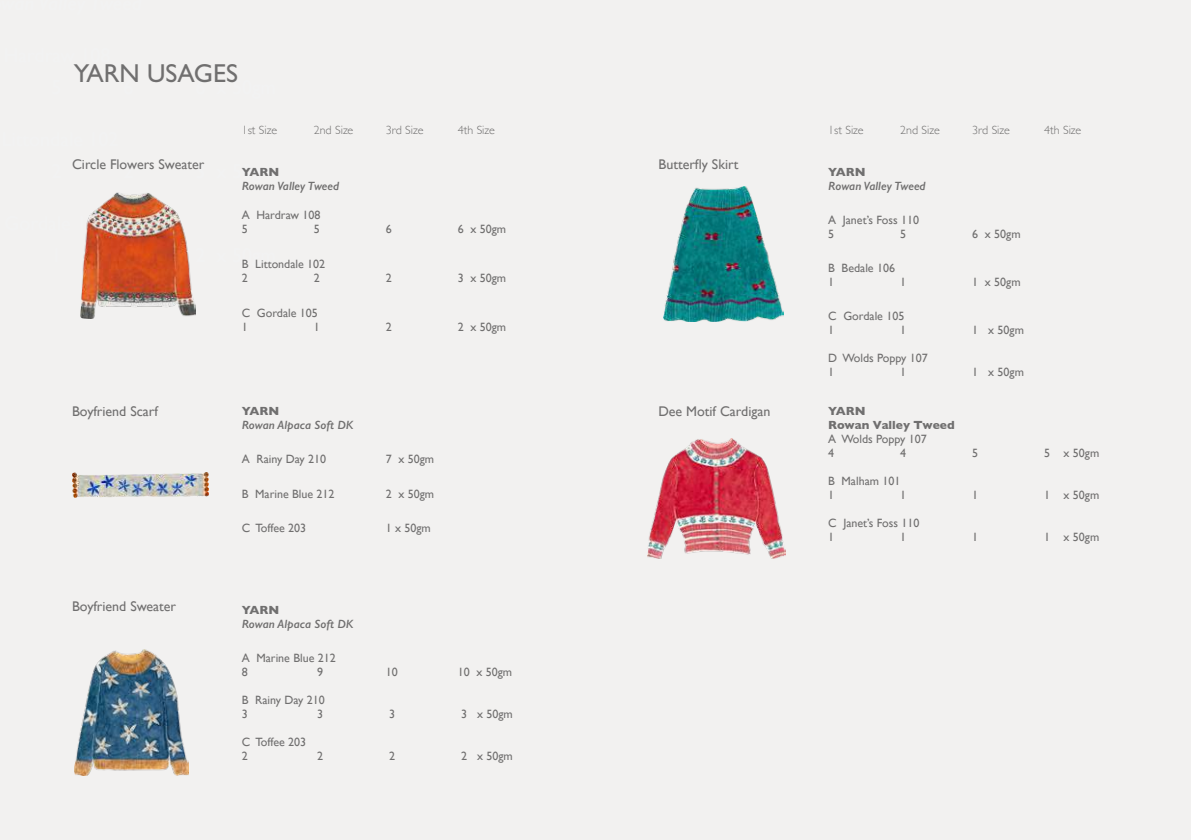
<style>
.page{position:relative;width:1191px;height:840px;background:#fff}
.page>*{position:absolute;margin:0;border:0;box-sizing:border-box;transform-origin:0 0}
.t1{font:26px "Gill Sans Std";color:#706f6f}
.t2{font:20px "Gill Sans";color:#706f6f}
.t3{font:14px "Gill Sans";color:#706f6f}
.t4{font:12px/14px "Gill Sans";color:#706f6f}
.t5{font:italic 600 12px "Gill Sans";color:#706f6f}
.t6{font:300 12px "Gill Sans";color:#706f6f}
.t7{font:700 12px/14px "Gill Sans";color:#706f6f}
</style>
<div class="page">
<div style="left:0;top:0;width:1191px;height:839px;background:#f2f1f0"></div>
<img style="left:81px;top:192px;width:114px;height:126px">
<img style="left:72px;top:472px;width:136px;height:25px">
<img style="left:75px;top:648px;width:114px;height:127px">
<img style="left:663px;top:187px;width:120px;height:135px">
<img style="left:647px;top:438px;width:138px;height:120px">
<h1 class="t1" style="left:74px;top:58px;width:166px">YARN USAGES</h1>
<p class="t6" style="left:242px;top:121px;width:37px">1st Size</p>
<p class="t6" style="left:314px;top:121px;width:41px">2nd Size</p>
<p class="t6" style="left:386px;top:121px;width:39px">3rd Size</p>
<p class="t6" style="left:458px;top:121px;width:39px">4th Size</p>
<p class="t6" style="left:828px;top:121px;width:37px">1st Size</p>
<p class="t6" style="left:900px;top:121px;width:41px">2nd Size</p>
<p class="t6" style="left:972px;top:121px;width:39px">3rd Size</p>
<p class="t6" style="left:1044px;top:121px;width:39px">4th Size</p>
<p class="t3" style="left:72px;top:156px;width:134px">Circle Flowers Sweater</p>
<p class="t3" style="left:658px;top:156px;width:82px">Butterfly Skirt</p>
<h2 class="t2" style="left:123px;top:159px;width:11px">2</h2>
<h2 class="t2" style="left:195px;top:159px;width:82px">3 x 50gm</h2>
<p class="t7" style="left:242px;top:164px;width:39px">YARN</p>
<p class="t5" style="left:242px;top:179px;width:99px">Rowan Valley Tweed</p>
<p class="t4" style="left:242px;top:207px;width:80px">A Hardraw 108<br>5</p>
<p class="t4" style="left:314px;top:222px;width:7px">5</p>
<p class="t4" style="left:386px;top:222px;width:7px">6</p>
<p class="t4" style="left:458px;top:222px;width:50px">6 x 50gm</p>
<p class="t4" style="left:242px;top:256px;width:85px">B Littondale 102<br>2</p>
<p class="t4" style="left:314px;top:271px;width:7px">2</p>
<p class="t4" style="left:386px;top:271px;width:7px">2</p>
<p class="t4" style="left:458px;top:271px;width:50px">3 x 50gm</p>
<p class="t4" style="left:242px;top:305px;width:78px">C Gordale 105<br>1</p>
<p class="t4" style="left:314px;top:320px;width:7px">1</p>
<p class="t4" style="left:386px;top:320px;width:7px">2</p>
<p class="t4" style="left:458px;top:320px;width:50px">2 x 50gm</p>
<p class="t3" style="left:72px;top:403px;width:87px">Boyfriend Scarf</p>
<p class="t3" style="left:658px;top:403px;width:113px">Dee Motif Cardigan</p>
<p class="t7" style="left:242px;top:403px;width:39px">YARN</p>
<p class="t5" style="left:242px;top:417px;width:113px">Rowan Alpaca Soft DK</p>
<p class="t4" style="left:242px;top:452px;width:86px">A Rainy Day 210</p>
<p class="t4" style="left:386px;top:452px;width:50px">7 x 50gm</p>
<p class="t4" style="left:242px;top:486px;width:94px">B Marine Blue 212</p>
<p class="t4" style="left:386px;top:486px;width:50px">2 x 50gm</p>
<p class="t4" style="left:242px;top:520px;width:66px">C Toffee 203</p>
<p class="t4" style="left:386px;top:520px;width:47px">1 x 50gm</p>
<p class="t3" style="left:72px;top:598px;width:106px">Boyfriend Sweater</p>
<p class="t7" style="left:242px;top:602px;width:39px">YARN</p>
<p class="t5" style="left:242px;top:616px;width:113px">Rowan Alpaca Soft DK</p>
<p class="t4" style="left:242px;top:650px;width:96px">A Marine Blue 212<br>8</p>
<p class="t4" style="left:317px;top:664px;width:7px">9</p>
<p class="t4" style="left:386px;top:664px;width:13px">10</p>
<p class="t4" style="left:458px;top:664px;width:56px">10 x 50gm</p>
<p class="t4" style="left:242px;top:692px;width:85px">B Rainy Day 210<br>3</p>
<p class="t4" style="left:317px;top:706px;width:7px">3</p>
<p class="t4" style="left:389px;top:706px;width:7px">3</p>
<p class="t4" style="left:461px;top:706px;width:53px">3 x 50gm</p>
<p class="t4" style="left:242px;top:734px;width:66px">C Toffee 203<br>2</p>
<p class="t4" style="left:317px;top:748px;width:7px">2</p>
<p class="t4" style="left:389px;top:748px;width:7px">2</p>
<p class="t4" style="left:461px;top:748px;width:53px">2 x 50gm</p>
<p class="t7" style="left:828px;top:164px;width:39px">YARN</p>
<p class="t5" style="left:828px;top:178px;width:99px">Rowan Valley Tweed</p>
<p class="t4" style="left:828px;top:212px;width:92px">A Janet’s Foss 110<br>5</p>
<p class="t4" style="left:900px;top:226px;width:7px">5</p>
<p class="t4" style="left:972px;top:226px;width:50px">6 x 50gm</p>
<p class="t4" style="left:828px;top:260px;width:68px">B Bedale 106<br>1</p>
<p class="t4" style="left:900px;top:274px;width:7px">1</p>
<p class="t4" style="left:972px;top:274px;width:50px">1 x 50gm</p>
<p class="t4" style="left:828px;top:308px;width:78px">C Gordale 105<br>1</p>
<p class="t4" style="left:900px;top:322px;width:7px">1</p>
<p class="t4" style="left:972px;top:322px;width:53px">1 x 50gm</p>
<p class="t4" style="left:828px;top:350px;width:101px">D Wolds Poppy 107<br>1</p>
<p class="t4" style="left:900px;top:364px;width:7px">1</p>
<p class="t4" style="left:972px;top:364px;width:53px">1 x 50gm</p>
<p class="t7" style="left:828px;top:403px;width:128px">YARN<br>Rowan Valley Tweed</p>
<p class="t4" style="left:828px;top:431px;width:100px">A Wolds Poppy 107<br>4</p>
<p class="t4" style="left:900px;top:445px;width:7px">4</p>
<p class="t4" style="left:972px;top:445px;width:7px">5</p>
<p class="t4" style="left:1044px;top:445px;width:57px">5 x 50gm</p>
<p class="t4" style="left:828px;top:473px;width:74px">B Malham 101<br>1</p>
<p class="t4" style="left:900px;top:487px;width:7px">1</p>
<p class="t4" style="left:972px;top:487px;width:7px">1</p>
<p class="t4" style="left:1044px;top:487px;width:57px">1 x 50gm</p>
<p class="t4" style="left:828px;top:515px;width:93px">C Janet’s Foss 110<br>1</p>
<p class="t4" style="left:900px;top:529px;width:7px">1</p>
<p class="t4" style="left:972px;top:529px;width:7px">1</p>
<p class="t4" style="left:1044px;top:529px;width:57px">1 x 50gm</p>
</div>
